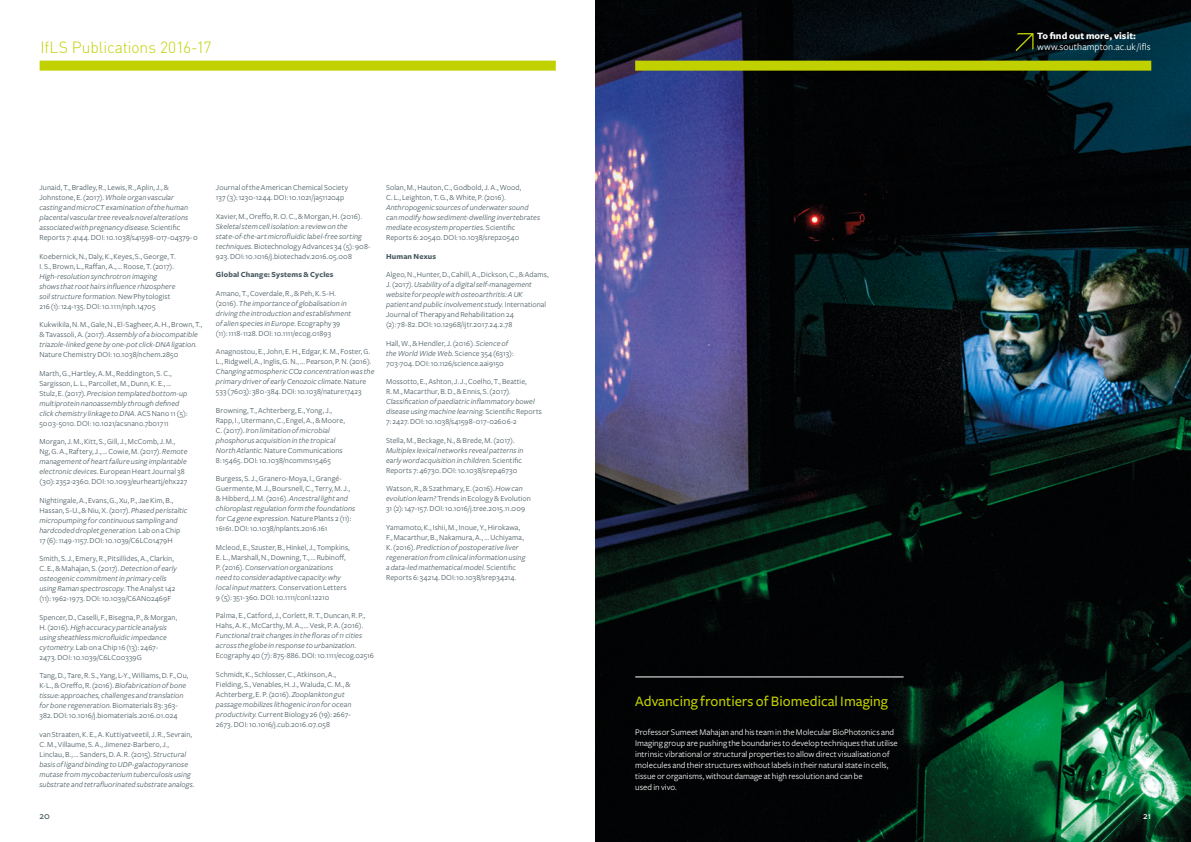
<style>
.page{position:relative;width:1191px;height:842px;background:#fff}
.page>*{position:absolute;margin:0;border:0;box-sizing:border-box;transform-origin:0 0}
.t1{font:300 16px "DIN";letter-spacing:-.005em;color:#c1d100}
.t2{font:500 15px "Freight Sans";color:#c1d100}
.t3{font:10px "Freight Sans";letter-spacing:.005em;color:#fff}
.t4{font:700 10px "Freight Sans";letter-spacing:.01em;color:#fff}
.t5{font:500 10px "Freight Sans";color:#495a61}
.t6{font:500 10px "Freight Sans";color:#fff}
.t7{font:9px/11px "Freight Sans";color:#fff}
.t8{font:8px/10px "Freight Sans";letter-spacing:.01em;color:#495a61}
.t9{font:italic 8px/10px "Freight Sans";letter-spacing:.01em;color:#495a61}
.t10{font:700 8px "Freight Sans";letter-spacing:.015em;color:#495a61}
.s1{font-style:normal}
.s2{font-style:italic}
</style>
<div class="page">
<img style="left:596px;top:0;width:595px;height:842px">
<div style="left:635px;top:61px;width:516px;height:10px;background:#c1d100"></div>
<div style="left:40px;top:61px;width:516px;height:10px;background:#c1d100"></div>
<svg style="left:1015px;top:33px;width:18px;height:18px"></svg>
<hr style="left:635px;top:676px;width:268px;height:1px;background:#fff">
<h1 class="t1" style="left:40px;top:37px;width:173px">IfLS Publications 2016-17</h1>
<p class="t9" style="left:39px;top:183px;width:160px"><span class="s1">Junaid, T., Bradley, R., Lewis, R., Aplin, J., &amp; Johnstone, E. (2017).</span> Whole organ vascular casting and microCT examination of the human placental vascular tree reveals novel alterations associated with pregnancy disease. <span class="s1">Scientific Reports 7: 4144. DOI: 10.1038/s41598-017-04379-0</span></p>
<p class="t8" style="left:39px;top:251px;width:138px">Koebernick, N., Daly, K., Keyes, S., George, T.<br>I. S., Brown, L., Raffan, A., ... Roose, T. (2017).</p>
<p class="t9" style="left:39px;top:271px;width:138px">High-resolution synchrotron imaging shows that root hairs influence rhizosphere soil structure formation. <span class="s1">New Phytologist 216 (1): 124-135. DOI: 10.1111/nph.14705</span></p>
<p class="t9" style="left:39px;top:320px;width:164px"><span class="s1">Kukwikila, N. M., Gale, N., El-Sagheer, A. H., Brown, T., &amp; Tavassoli, A. (2017).</span> Assembly of a biocompatible triazole-linked gene by one-pot click-DNA ligation.</p>
<p class="t8" style="left:39px;top:350px;width:140px">Nature Chemistry DOI: 10.1038/nchem.2850</p>
<p class="t8" style="left:39px;top:368px;width:150px">Marth, G., Hartley, A. M., Reddington, S. C., Sargisson, L. L., Parcollet, M., Dunn, K. E., ...<br>Stulz, E. (2017). <span class="s2">Precision templated bottom-up multiprotein nanoassembly through defined click chemistry linkage to DNA.</span> ACS Nano 11 (5):<br>5003-5010. DOI: 10.1021/acsnano.7b01711</p>
<p class="t8" style="left:39px;top:437px;width:149px">Morgan, J. M., Kitt, S., Gill, J., McComb, J. M., Ng, G. A., Raftery, J., ... Cowie, M. (2017). <span class="s2">Remote management of heart failure using implantable electronic devices.</span> European Heart Journal 38 (30): 2352-2360. DOI: 10.1093/eurheartj/ehx227</p>
<p class="t8" style="left:39px;top:495px;width:150px">Nightingale, A., Evans, G., Xu, P., Jae Kim, B., Hassan, S-U., &amp; Niu, X. (2017). <span class="s2">Phased peristaltic micropumping for continuous sampling and hardcoded droplet generation.</span> Lab on a Chip 17 (6): 1149-1157. DOI: 10.1039/C6LC01479H</p>
<p class="t8" style="left:39px;top:554px;width:139px">Smith, S. J., Emery, R., Pitsillides, A., Clarkin, C. E., &amp; Mahajan, S. (2017). <span class="s2">Detection of early osteogenic commitment in primary cells using Raman spectroscopy.</span> The Analyst 142 (11): 1962-1973. DOI: 10.1039/C6AN02469F</p>
<p class="t8" style="left:39px;top:612px;width:139px">Spencer, D., Caselli, F., Bisegna, P., &amp; Morgan, H. (2016). <span class="s2">High accuracy particle analysis using sheathless microfluidic impedance cytometry.</span> Lab on a Chip 16 (13): 2467-<br>2473. DOI: 10.1039/C6LC00339G</p>
<p class="t8" style="left:39px;top:671px;width:150px">Tang, D., Tare, R. S., Yang, L-Y., Williams, D. F., Ou, K-L., &amp; Oreffo, R. (2016). <span class="s2">Biofabrication of bone tissue: approaches, challenges and translation for bone regeneration.</span> Biomaterials 83: 363- 382. DOI: 10.1016/j.biomaterials.2016.01.024</p>
<p class="t9" style="left:39px;top:729px;width:157px"><span class="s1">van Straaten, K. E., A. Kuttiyatveetil, J. R., Sevrain, C. M., Villaume, S. A., Jimenez-Barbero, J., Linclau, B., ... Sanders, D. A. R. (2015).</span> Structural basis of ligand binding to UDP-galactopyranose mutase from mycobacterium tuberculosis using substrate and tetrafluorinated substrate analogs.</p>
<p class="t8" style="left:216px;top:183px;width:134px">Journal of the American Chemical Society<br>137 (3): 1230-1244. DOI: 10.1021/ja511204p</p>
<p class="t8" style="left:216px;top:211px;width:148px">Xavier, M., Oreffo, R. O. C., &amp; Morgan, H. (2016).</p>
<p class="t9" style="left:216px;top:221px;width:156px">Skeletal stem cell isolation: a review on the state-of-the-art microfluidic label-free sorting techniques. <span class="s1">Biotechnology Advances 34 (5): 908- 923. DOI: 10.1016/j.biotechadv.2016.05.008</span></p>
<p class="t10" style="left:216px;top:270px;width:119px">Global Change: Systems &amp; Cycles</p>
<p class="t9" style="left:216px;top:288px;width:137px"><span class="s1">Amano, T., Coverdale, R., &amp; Peh, K. S-H. (2016).</span> The importance of globalisation in driving the introduction and establishment of alien species in Europe. <span class="s1">Ecography 39 (11): 1118-1128. DOI: 10.1111/ecog.01893</span></p>
<p class="t8" style="left:216px;top:347px;width:157px">Anagnostou, E., John, E. H., Edgar, K. M., Foster, G.<br>L., Ridgwell, A., Inglis, G. N., ... Pearson, P. N. (2016).</p>
<p class="t9" style="left:216px;top:367px;width:160px">Changing atmospheric CO2 concentration was the primary driver of early Cenozoic climate. <span class="s1">Nature<br>533 (7603): 380-384. DOI: 10.1038/nature17423</span></p>
<p class="t8" style="left:216px;top:405px;width:130px">Browning, T., Achterberg, E., Yong, J., Rapp, I., Utermann, C., Engel, A., &amp; Moore, C. (2017). <span class="s2">Iron limitation of microbial phosphorus acquisition in the tropical North Atlantic.</span> Nature Communications 8: 15465. DOI: 10.1038/ncomms15465</p>
<p class="t8" style="left:216px;top:474px;width:141px">Burgess, S. J., Granero-Moya, I., Grangé-Guermente, M. J., Boursnell, C., Terry, M. J., &amp; Hibberd, J. M. (2016). <span class="s2">Ancestral light and chloroplast regulation form the foundations for C4 gene expression.</span> Nature Plants 2 (11):<br>16161. DOI: 10.1038/nplants.2016.161</p>
<p class="t8" style="left:216px;top:542px;width:135px">Mcleod, E., Szuster, B., Hinkel, J., Tompkins, E. L., Marshall, N., Downing, T., ... Rubinoff, P. (2016). <span class="s2">Conservation organizations need to consider adaptive capacity: why local input matters.</span> Conservation Letters 9 (5): 351-360. DOI: 10.1111/conl.12210</p>
<p class="t8" style="left:216px;top:611px;width:151px">Palma, E., Catford, J., Corlett, R. T., Duncan, R. P.,<br>Hahs, A. K., McCarthy, M. A., ... Vesk, P. A. (2016).</p>
<p class="t9" style="left:216px;top:631px;width:148px">Functional trait changes in the floras of 11 cities across the globe in response to urbanization.</p>
<p class="t8" style="left:216px;top:651px;width:159px">Ecography 40 (7): 875-886. DOI: 10.1111/ecog.02516</p>
<p class="t8" style="left:216px;top:669px;width:137px">Schmidt, K., Schlosser, C., Atkinson, A., Fielding, S., Venables, H. J., Waluda, C. M., &amp; Achterberg, E. P. (2016). <span class="s2">Zooplankton gut passage mobilizes lithogenic iron for ocean productivity.</span> Current Biology 26 (19): 2667- 2673. DOI: 10.1016/j.cub.2016.07.058</p>
<p class="t8" style="left:386px;top:183px;width:137px">Solan, M., Hauton, C., Godbold, J. A., Wood,<br>C. L., Leighton, T. G., &amp; White, P. (2016).</p>
<p class="t9" style="left:386px;top:203px;width:155px">Anthropogenic sources of underwater sound can modify how sediment-dwelling invertebrates mediate ecosystem properties. <span class="s1">Scientific Reports 6: 20540. DOI: 10.1038/srep20540</span></p>
<p class="t10" style="left:386px;top:252px;width:51px">Human Nexus</p>
<p class="t8" style="left:386px;top:270px;width:164px">Algeo, N., Hunter, D., Cahill, A., Dickson, C., &amp; Adams, J. (2017). <span class="s2">Usability of a digital self-management website for people with osteoarthritis: A UK<br>patient and public involvement study.</span> International Journal of Therapy and Rehabilitation 24<br>(2): 78-82. DOI: 10.12968/ijtr.2017.24.2.78</p>
<p class="t8" style="left:386px;top:338px;width:129px">Hall, W., &amp; Hendler, J. (2016). <span class="s2">Science of the World Wide Web.</span> Science 354 (6313):<br>703-704. DOI: 10.1126/science.aai9150</p>
<p class="t8" style="left:386px;top:377px;width:142px">Mossotto, E., Ashton, J. J., Coelho, T., Beattie,<br>R. M., Macarthur, B. D., &amp; Ennis, S. (2017).</p>
<p class="t9" style="left:386px;top:397px;width:157px">Classification of paediatric inflammatory bowel disease using machine learning. <span class="s1">Scientific Reports<br>7: 2427. DOI: 10.1038/s41598-017-02606-2</span></p>
<p class="t8" style="left:386px;top:435px;width:130px">Stella, M., Beckage, N., &amp; Brede, M. (2017).</p>
<p class="t9" style="left:386px;top:445px;width:139px">Multiplex lexical networks reveal patterns in early word acquisition in children. <span class="s1">Scientific<br>Reports 7: 46730. DOI: 10.1038/srep46730</span></p>
<p class="t8" style="left:386px;top:484px;width:146px">Watson, R., &amp; Szathmary, E. (2016). <span class="s2">How can evolution learn?</span> Trends in Ecology &amp; Evolution<br>31 (2): 147-157. DOI: 10.1016/j.tree.2015.11.009</p>
<p class="t8" style="left:386px;top:522px;width:141px">Yamamoto, K., Ishii, M., Inoue, Y., Hirokawa, F., Macarthur, B., Nakamura, A., ... Uchiyama, K. (2016). <span class="s2">Prediction of postoperative liver regeneration from clinical information using a data-led mathematical model.</span> Scientific Reports 6: 34214. DOI: 10.1038/srep34214.</p>
<h2 class="t2" style="left:635px;top:692px;width:254px">Advancing frontiers of Biomedical Imaging</h2>
<p class="t7" style="left:635px;top:726px;width:264px">Professor Sumeet Mahajan and his team in the Molecular BioPhotonics and Imaging group are pushing the boundaries to develop techniques that utilise intrinsic vibrational or structural properties to allow direct visualisation of molecules and their structures without labels in their natural state in cells, tissue or organisms, without damage at high resolution and can be<br>used in vivo.</p>
<p class="t4" style="left:1037px;top:31px;width:100px">To find out more, visit:</p>
<p class="t3" style="left:1037px;top:42px;width:115px">www.southampton.ac.uk /ifls</p>
<p class="t5" style="left:40px;top:810px;width:12px">20</p>
<p class="t6" style="left:1143px;top:810px;width:9px">21</p>
</div>
